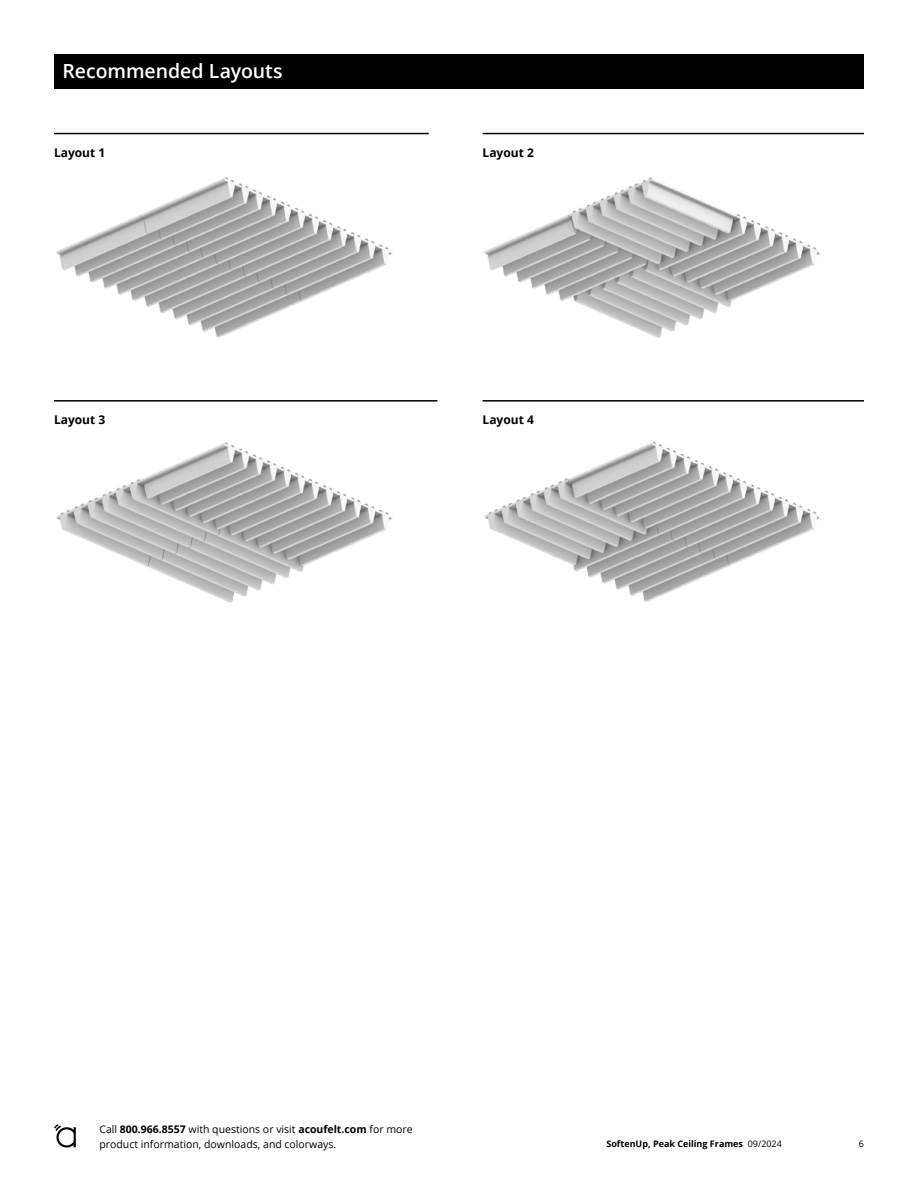
<style>
.page{position:relative;width:918px;height:1188px;background:#fff}
.page>*{position:absolute;margin:0;border:0;box-sizing:border-box;transform-origin:0 0}
.t1{font:600 19.5px "Open Sans";letter-spacing:-.005em;color:#fff}
.t2{font:700 12px "Open Sans";color:#000}
.t3{font:10.5px/15px "Open Sans";color:#000}
.t4{font:700 9px "Open Sans";color:#000}
.t5{font:9px "Open Sans";color:#000}
.s1{font-weight:700}
.s2{font-weight:400}
</style>
<div class="page">
<svg style="left:54px;top:1124px;width:22px;height:24px"></svg>
<hr style="left:54px;top:133px;width:375px;height:1px;background:#000">
<hr style="left:483px;top:133px;width:381px;height:1px;background:#000">
<hr style="left:54px;top:400px;width:383px;height:2px;background:#000">
<hr style="left:483px;top:400px;width:381px;height:2px;background:#000">
<div style="left:54px;top:54px;width:810px;height:34px;background:#000"></div>
<img style="left:56px;top:177px;width:337px;height:161px">
<img style="left:56px;top:442px;width:337px;height:161px">
<img style="left:484px;top:177px;width:336px;height:161px">
<img style="left:484px;top:441px;width:336px;height:161px">
<h1 class="t1" style="left:63px;top:57px;width:222px">Recommended Layouts</h1>
<p class="t2" style="left:54px;top:144px;width:53px">Layout 1</p>
<p class="t2" style="left:483px;top:144px;width:53px">Layout 2</p>
<p class="t2" style="left:54px;top:411px;width:53px">Layout 3</p>
<p class="t2" style="left:483px;top:411px;width:53px">Layout 4</p>
<p class="t3" style="left:99px;top:1121px;width:315px">Call <span class="s1">800.966.8557</span> with questions or visit <span class="s1">acoufelt.com</span> for more product information, downloads, and colorways.</p>
<p class="t4" style="left:606px;top:1138px;width:177px">SoftenUp, Peak Ceiling Frames <span class="s2">09/2024</span></p>
<p class="t5" style="left:859px;top:1138px;width:7px">6</p>
</div>
